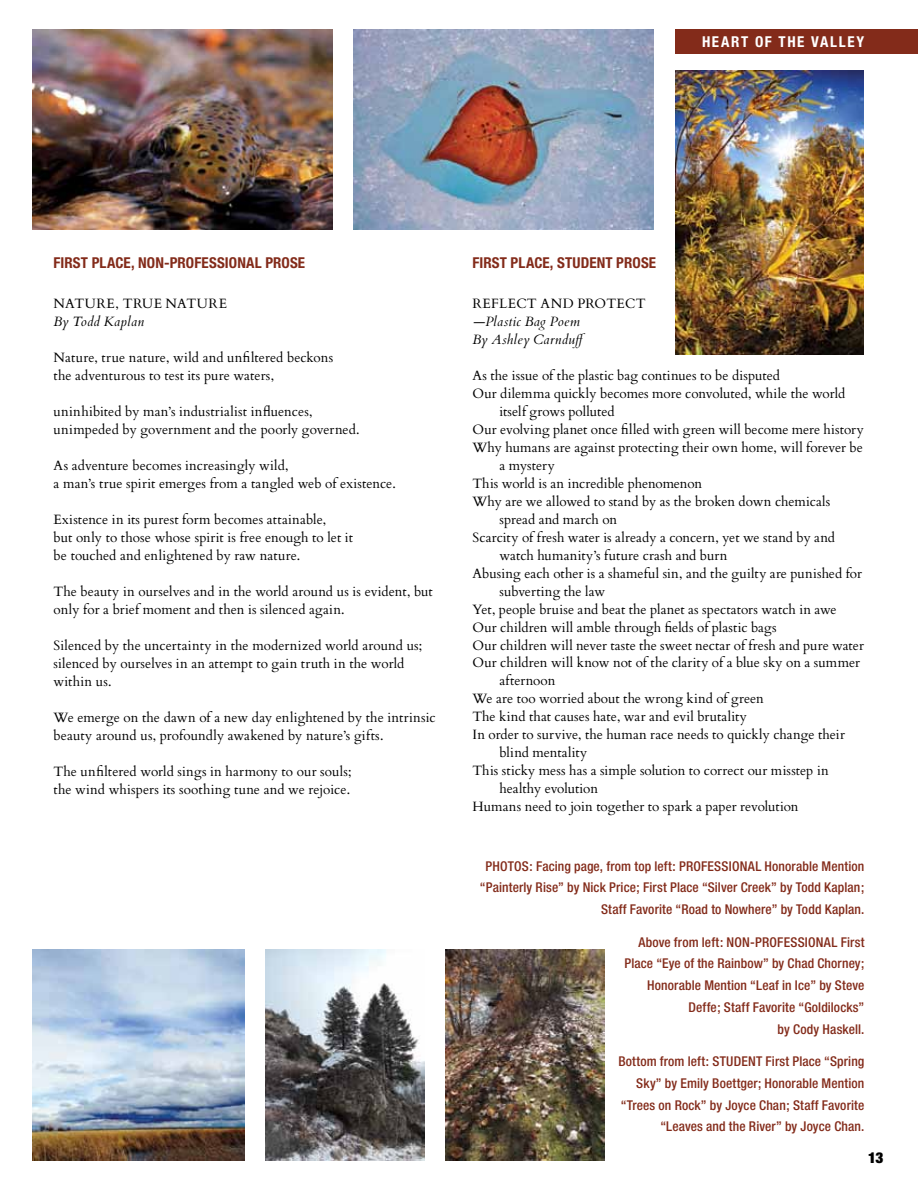
<style>
.page{position:relative;width:918px;height:1188px;background:#fff}
.page>*{position:absolute;margin:0;border:0;box-sizing:border-box;transform-origin:0 0}
.t1{font:700 condensed 15px "Helvetica Neue";letter-spacing:.005em;color:#832b1a}
.t2{font:700 condensed 15px "Helvetica Neue";letter-spacing:.13em;color:#fff}
.t3{font:900 expanded 15px "Helvetica Neue";color:#000}
.t4{font:13.5px/18px "Cardo";letter-spacing:.005em;color:#000}
.t5{font:500 condensed 13.5px/21.8px "Helvetica Neue";letter-spacing:.01em;color:#832b1a;text-align:right}
.t6{font:italic 13.5px/18px "Cardo";letter-spacing:.015em;color:#000}
.t7{font:13.5px "Cardo";letter-spacing:.035em;color:#000}
</style>
<div class="page">
<div style="left:675px;top:29px;width:243px;height:25px;background:#832b1a"></div>
<img style="left:32px;top:29px;width:300px;height:200px">
<img style="left:354px;top:29px;width:299px;height:200px">
<img style="left:675px;top:71px;width:189px;height:283px">
<img style="left:32px;top:949px;width:212px;height:212px">
<img style="left:266px;top:949px;width:159px;height:212px">
<img style="left:446px;top:949px;width:159px;height:212px">
<p class="t2" style="left:702px;top:33px;width:30px">HEART</p>
<p class="t2" style="left:755px;top:33px;width:66px">OF THE VALL</p>
<p class="t2" style="left:847px;top:33px;width:18px">EY</p>
<p class="t1" style="left:54px;top:254px;width:185px">FIRST PLACE, NON-PROFESSIONAL</p>
<p class="t1" style="left:265px;top:254px;width:41px">PROSE</p>
<p class="t7" style="left:54px;top:293px;width:175px">NATURE, TRUE NATURE</p>
<p class="t6" style="left:54px;top:313px;width:92px">By Todd Kaplan</p>
<p class="t4" style="left:54px;top:348px;width:281px">Nature, true nature, wild and unfiltered beckons the adventurous to test its pure waters,</p>
<p class="t4" style="left:54px;top:402px;width:308px">uninhibited by man’s industrialist influences, unimpeded by government and the poorly governed.</p>
<p class="t4" style="left:54px;top:456px;width:344px">As adventure becomes increasingly wild,<br>a man’s true spirit emerges from a tangled web of existence.</p>
<p class="t4" style="left:54px;top:510px;width:301px">Existence in its purest form becomes attainable,<br>but only to those whose spirit is free enough to let it be touched and enlightened by raw nature.</p>
<p class="t4" style="left:54px;top:582px;width:381px">The beauty in ourselves and in the world around us is evident, but only for a brief moment and then is silenced again.</p>
<p class="t4" style="left:54px;top:636px;width:370px">Silenced by the uncertainty in the modernized world around us; silenced by ourselves in an attempt to gain truth in the world within us.</p>
<p class="t4" style="left:54px;top:708px;width:384px">We emerge on the dawn of a new day enlightened by the intrinsic beauty around us, profoundly awakened by nature’s gifts.</p>
<p class="t4" style="left:54px;top:762px;width:300px">The unfiltered world sings in harmony to our souls; the wind whispers its soothing tune and we rejoice.</p>
<p class="t1" style="left:472px;top:253px;width:185px">FIRST PLACE, STUDENT PROSE</p>
<p class="t4" style="left:472px;top:293px;width:175px">REFLECT AND PROTECT</p>
<p class="t6" style="left:472px;top:312px;width:117px">—Plastic Bag Poem<br>By Ashley Carnduff</p>
<p class="t4" style="left:472px;top:365px;width:309px">As the issue of the plastic bag continues to be disputed</p>
<p class="t4" style="left:472px;top:383px;width:374px">Our dilemma quickly becomes more convoluted, while the world</p>
<p class="t4" style="left:500px;top:401px;width:117px">itself grows polluted</p>
<p class="t4" style="left:472px;top:419px;width:393px">Our evolving planet once filled with green will become mere history</p>
<p class="t4" style="left:472px;top:437px;width:392px">Why humans are against protecting their own home, will forever be</p>
<p class="t4" style="left:500px;top:455px;width:57px">a mystery</p>
<p class="t4" style="left:472px;top:473px;width:231px">This world is an incredible phenomenon</p>
<p class="t4" style="left:472px;top:491px;width:359px">Why are we allowed to stand by as the broken down chemicals</p>
<p class="t4" style="left:500px;top:509px;width:119px">spread and march on</p>
<p class="t4" style="left:472px;top:527px;width:364px">Scarcity of fresh water is already a concern, yet we stand by and</p>
<p class="t4" style="left:500px;top:545px;width:230px">watch humanity’s future crash and burn</p>
<p class="t4" style="left:472px;top:563px;width:391px">Abusing each other is a shameful sin, and the guilty are punished for</p>
<p class="t4" style="left:500px;top:581px;width:107px">subverting the law</p>
<p class="t4" style="left:472px;top:599px;width:366px">Yet, people bruise and beat the planet as spectators watch in awe</p>
<p class="t4" style="left:472px;top:617px;width:306px">Our children will amble through fields of plastic bags</p>
<p class="t4" style="left:472px;top:635px;width:393px">Our children will never taste the sweet nectar of fresh and pure water</p>
<p class="t4" style="left:472px;top:653px;width:389px">Our children will know not of the clarity of a blue sky on a summer</p>
<p class="t4" style="left:500px;top:671px;width:57px">afternoon</p>
<p class="t4" style="left:472px;top:689px;width:293px">We are too worried about the wrong kind of green</p>
<p class="t4" style="left:472px;top:707px;width:276px">The kind that causes hate, war and evil brutality</p>
<p class="t4" style="left:472px;top:725px;width:374px">In order to survive, the human race needs to quickly change their</p>
<p class="t4" style="left:500px;top:743px;width:89px">blind mentality</p>
<p class="t4" style="left:472px;top:761px;width:358px">This sticky mess has a simple solution to correct our misstep in</p>
<p class="t4" style="left:500px;top:779px;width:100px">healthy evolution</p>
<p class="t4" style="left:472px;top:797px;width:328px">Humans need to join together to spark a paper revolution</p>
<p class="t5" style="left:486px;top:855px;width:209px">PHOTOS: Facing page, from top left: Professional</p>
<p class="t5" style="left:480px;top:855px;width:386px">Honorable Mention<br>“Painterly Rise” by Nick Price; First Place “Silver Creek” by Todd Kaplan;<br>Staff Favorite “Road to Nowhere” by Todd Kaplan.</p>
<p class="t5" style="left:638px;top:931px;width:125px">Above from left: Non -professional</p>
<p class="t5" style="left:624px;top:931px;width:241px">First<br>Place “Eye of the Rainbow” by Chad Chorney;<br>Honorable Mention “Leaf in Ice” by Steve<br>Deffe; Staff Favorite “Goldilocks”<br>by Cody Haskell.</p>
<p class="t5" style="left:618px;top:1050px;width:124px">Bottom from left: Student</p>
<p class="t5" style="left:621px;top:1050px;width:245px">First Place “Spring<br>Sky” by Emily Boettger; Honorable Mention “Trees on Rock” by Joyce Chan; Staff Favorite “Leaves and the River” by Joyce Chan.</p>
<p class="t3" style="left:868px;top:1148px;width:16px">13</p>
</div>
